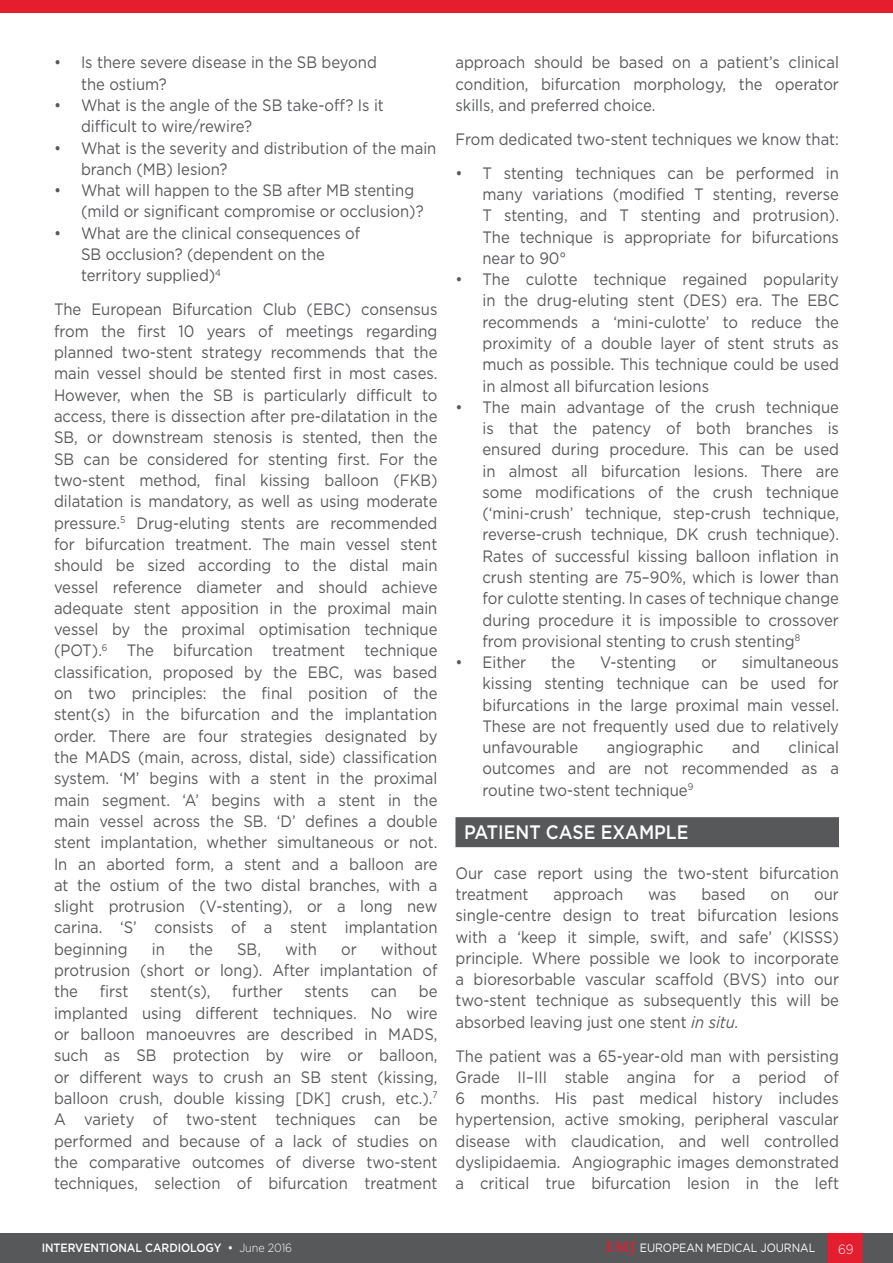
<style>
.page{position:relative;width:893px;height:1263px;background:#fff}
.page>*{position:absolute;margin:0;border:0;box-sizing:border-box;transform-origin:0 0}
._8__Heading_1{font:500 19.5px "Gotham";color:#fff;scale:.9 1}
._11__Main_text{font:16.5px/21.3px "Gotham";color:#57585a;text-align:justify;scale:.9 1}
.t1{font:300 13.5px "Gotham";color:#fff;scale:.9 1}
.t2{font:500 12px "Gotham";letter-spacing:-.005em;color:#fff;scale:.9 1}
.t3{font:12px "Gotham";letter-spacing:-.005em;color:#fff;scale:.9 1}
.s1{font-style:italic}
.s2{font-weight:300}
.s3{font-family:"Palatino Linotype";font-weight:700;font-size:15px;color:#e41d2f}
</style>
<div class="page">
<div style="left:0;top:1233px;width:893px;height:30px;background:#57585a"></div>
<div style="left:829px;top:1233px;width:34px;height:30px;background:#e41d2f"></div>
<div style="left:455px;top:817px;width:384px;height:30px;background:#57585a"></div>
<div style="left:0;top:0;width:893px;height:12px;background:#e41d2f"></div>
<p class="_11__Main_text" style="left:81px;top:51px;width:330px;text-indent:-27px">• Is there severe disease in the SB beyond the ostium?</p>
<p class="_11__Main_text" style="left:81px;top:94px;width:338px;text-indent:-27px">• What is the angle of the SB take-off? Is it difficult to wire/rewire?</p>
<p class="_11__Main_text" style="left:81px;top:137px;width:396px;text-indent:-27px">• What is the severity and distribution of the main branch (MB) lesion?</p>
<p class="_11__Main_text" style="left:81px;top:179px;width:382px;text-indent:-27px">• What will happen to the SB after MB stenting (mild or significant compromise or occlusion)?</p>
<p class="_11__Main_text" style="left:81px;top:222px;width:312px;text-align:left;text-indent:-27px">• What are the clinical consequences of<br>SB occlusion? (dependent on the territory supplied)<sup>4</sup></p>
<p class="_11__Main_text" style="left:54px;top:299px;width:428px">The European Bifurcation Club (EBC) consensus from the first 10 years of meetings regarding planned two-stent strategy recommends that the main vessel should be stented first in most cases.<br>However, when the SB is particularly difficult to access, there is dissection after pre-dilatation in the SB, or downstream stenosis is stented, then the SB can be considered for stenting first. For the two-stent method, final kissing balloon (FKB) dilatation is mandatory, as well as using moderate pressure.<sup>5</sup> Drug-eluting stents are recommended for bifurcation treatment. The main vessel stent should be sized according to the distal main vessel reference diameter and should achieve adequate stent apposition in the proximal main vessel by the proximal optimisation technique (POT).<sup>6</sup> The bifurcation treatment technique classification, proposed by the EBC, was based on two principles: the final position of the stent(s) in the bifurcation and the implantation order. There are four strategies designated by the MADS (main, across, distal, side) classification system. ‘M’ begins with a stent in the proximal main segment. ‘A’ begins with a stent in the main vessel across the SB. ‘D’ defines a double stent implantation, whether simultaneous or not.<br>In an aborted form, a stent and a balloon are at the ostium of the two distal branches, with a slight protrusion (V-stenting), or a long new carina. ‘S’ consists of a stent implantation beginning</p>
<p class="_11__Main_text" style="left:54px;top:938px;width:428px;text-indent:327px">without protrusion (short or long). After implantation of the</p>
<p class="_11__Main_text" style="left:152px;top:938px;width:16px">in</p>
<p class="_11__Main_text" style="left:189px;top:938px;width:28px">the</p>
<p class="_11__Main_text" style="left:237px;top:938px;width:28px">SB,</p>
<p class="_11__Main_text" style="left:285px;top:938px;width:37px">with</p>
<p class="_11__Main_text" style="left:341px;top:938px;width:19px">or</p>
<p class="_11__Main_text" style="left:100px;top:980px;width:33px">first</p>
<p class="_11__Main_text" style="left:150px;top:980px;width:69px">stent(s),</p>
<p class="_11__Main_text" style="left:232px;top:980px;width:58px">further</p>
<p class="_11__Main_text" style="left:305px;top:980px;width:51px">stents</p>
<p class="_11__Main_text" style="left:371px;top:980px;width:31px">can</p>
<p class="_11__Main_text" style="left:54px;top:980px;width:428px;text-indent:365px">be implanted using different techniques. No wire or balloon manoeuvres are described in MADS, such as SB protection by wire or balloon, or different ways to crush an SB stent (kissing, balloon crush, double kissing [DK] crush, etc.).<sup>7<br></sup>A variety of two-stent techniques can be performed and because of a lack of studies on the comparative outcomes of diverse two-stent techniques, selection of bifurcation treatment</p>
<p class="_11__Main_text" style="left:455px;top:51px;width:428px">approach should be based on a patient’s clinical condition, bifurcation morphology, the operator skills, and preferred choice.</p>
<p class="_11__Main_text" style="left:455px;top:128px;width:428px">From dedicated two-stent techniques we know that:</p>
<p class="_11__Main_text" style="left:482px;top:162px;width:398px;text-indent:-27px">• T stenting techniques can be performed in many variations (modified T stenting, reverse T stenting, and T stenting and protrusion).<br>The technique is appropriate for bifurcations near to 90°</p>
<p class="_11__Main_text" style="left:482px;top:268px;width:398px;text-indent:-27px">• The culotte technique regained popularity in the drug-eluting stent (DES) era. The EBC recommends a ‘mini-culotte’ to reduce the proximity of a double layer of stent struts as much as possible. This technique could be used in almost all bifurcation lesions</p>
<p class="_11__Main_text" style="left:482px;top:396px;width:398px;text-indent:-27px">• The main advantage of the crush technique is that the patency of both branches is ensured during procedure. This can be used in almost all bifurcation lesions. There are some modifications of the crush technique (‘mini-crush’ technique, step-crush technique, reverse-crush technique, DK crush technique).<br>Rates of successful kissing balloon inflation in crush stenting are 75–90%, which is lower than for culotte stenting. In cases of technique change during procedure it is impossible to crossover from provisional stenting to crush stenting<sup>8</sup></p>
<p class="_11__Main_text" style="left:455px;top:651px;width:80px">• Either</p>
<p class="_11__Main_text" style="left:551px;top:651px;width:28px">the</p>
<p class="_11__Main_text" style="left:600px;top:651px;width:86px">V-stenting</p>
<p class="_11__Main_text" style="left:701px;top:651px;width:19px">or</p>
<p class="_11__Main_text" style="left:482px;top:651px;width:398px;text-indent:259px">simultaneous kissing stenting technique can be used for bifurcations in the large proximal main vessel.<br>These are not frequently used due to relatively unfavourable</p>
<p class="_11__Main_text" style="left:482px;top:736px;width:398px;text-indent:306px">clinical outcomes and are not recommended as a routine two-stent technique<sup>9</sup></p>
<p class="_8__Heading_1" style="left:464px;top:819px;width:251px">PATIENT CASE EXAMPLE</p>
<p class="_11__Main_text" style="left:455px;top:862px;width:428px">Our case report using the two-stent bifurcation treatment</p>
<p class="_11__Main_text" style="left:607px;top:736px;width:109px">angiographic</p>
<p class="_11__Main_text" style="left:732px;top:736px;width:32px">and</p>
<p class="_11__Main_text" style="left:553px;top:883px;width:79px">approach</p>
<p class="_11__Main_text" style="left:648px;top:883px;width:33px">was</p>
<p class="_11__Main_text" style="left:701px;top:883px;width:51px">based</p>
<p class="_11__Main_text" style="left:771px;top:883px;width:22px">on</p>
<p class="_11__Main_text" style="left:455px;top:883px;width:428px;text-indent:359px">our single-centre design to treat bifurcation lesions with a ‘keep it simple, swift, and safe’ (KISSS) principle. Where possible we look to incorporate a bioresorbable vascular scaffold (BVS) into our two-stent technique as subsequently this will be absorbed leaving just one stent <span class="s1">in situ.</span></p>
<p class="_11__Main_text" style="left:455px;top:1045px;width:428px">The patient was a 65-year-old man with persisting Grade II–III stable angina for a period of 6 months. His past medical history includes hypertension, active smoking, peripheral vascular disease with claudication, and well controlled dyslipidaemia. Angiographic images demonstrated a critical true bifurcation lesion in the left</p>
<p class="t2" style="left:42px;top:1240px;width:280px">INTERVENTIONAL CARDIOLOGY • <span class="s2">June 2016</span></p>
<p class="t3" style="left:606px;top:1240px;width:234px"><span class="s3">EMJ</span> EUROPEAN MEDICAL JOURNAL</p>
<p class="t1" style="left:838px;top:1240px;width:19px">69</p>
</div>
